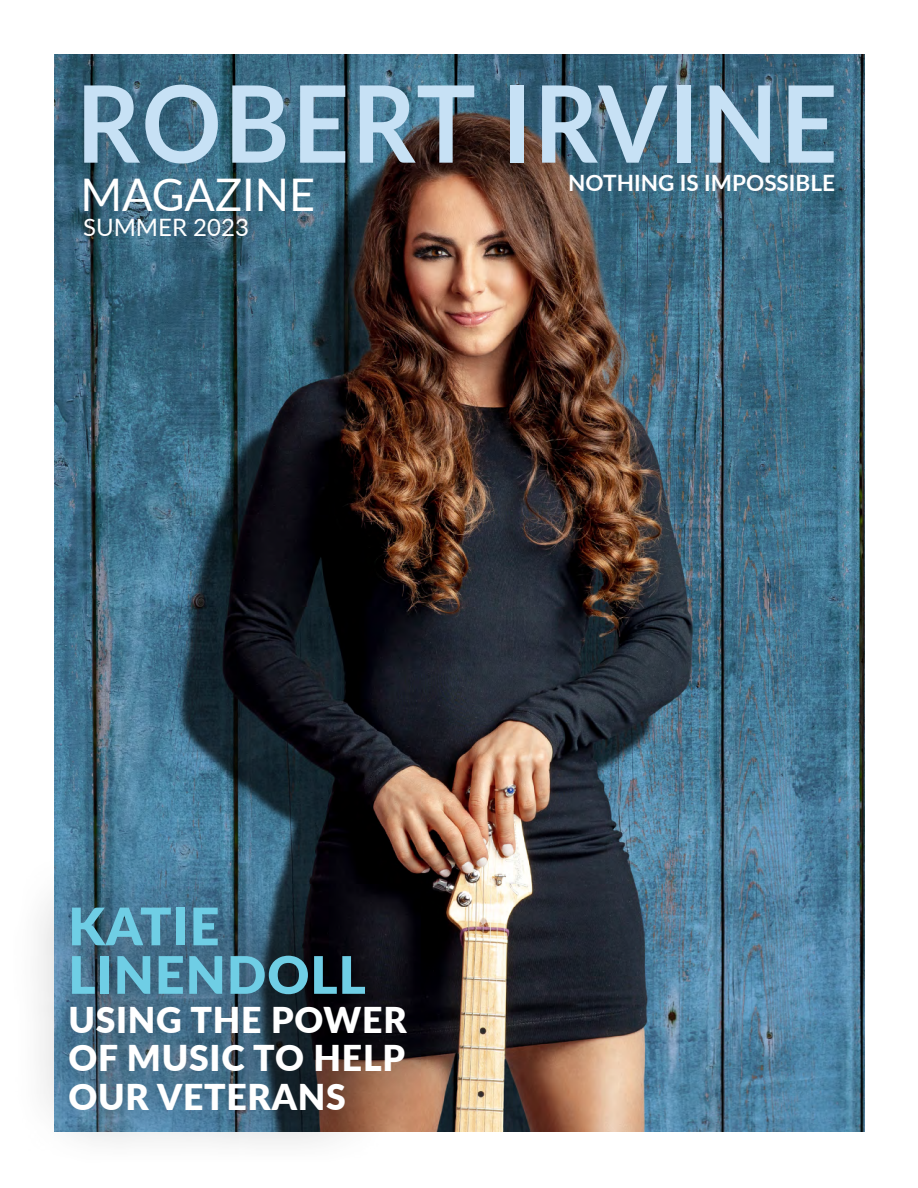
<style>
.page{position:relative;width:918px;height:1188px;background:#fff}
.page>*{position:absolute;margin:0;border:0;box-sizing:border-box;transform-origin:0 0}
.t1{font:700 106.8px "Lato";letter-spacing:.025em;color:#c7e1f5;scale:.93 1}
.t2{font:900 51.75px/48.4px "Lato";letter-spacing:.02em;color:#6fcee5}
.t3{font:45px "Lato";color:#fff}
.t4{font:900 35.55px/38.8px "Lato";letter-spacing:.02em;color:#fff;text-align:justify}
.t5{font:24px "Lato";color:#fff}
.t6{font:700 22.5px "Lato";color:#fff}
</style>
<div class="page">
<img style="left:54px;top:54px;width:810px;height:1077px">
<div style="left:9px;top:847px;width:452px;height:323px;background:#000;opacity:.75"></div>
<h1 class="t1" style="left:76px;top:45px;width:820px">ROBERT IRVINE</h1>
<p class="t3" style="left:81px;top:162px;width:236px">MAGAZINE</p>
<p class="t6" style="left:568px;top:166px;width:268px">NOTHING IS IMPOSSIBLE</p>
<p class="t5" style="left:83px;top:211px;width:167px">SUMMER 2023</p>
<h2 class="t2" style="left:68px;top:900px;width:299px">KATIE<br>LINENDOLL</h2>
<p class="t4" style="left:68px;top:999px;width:340px">USING THE POWER OF MUSIC TO HELP OUR VETERANS</p>
</div>
